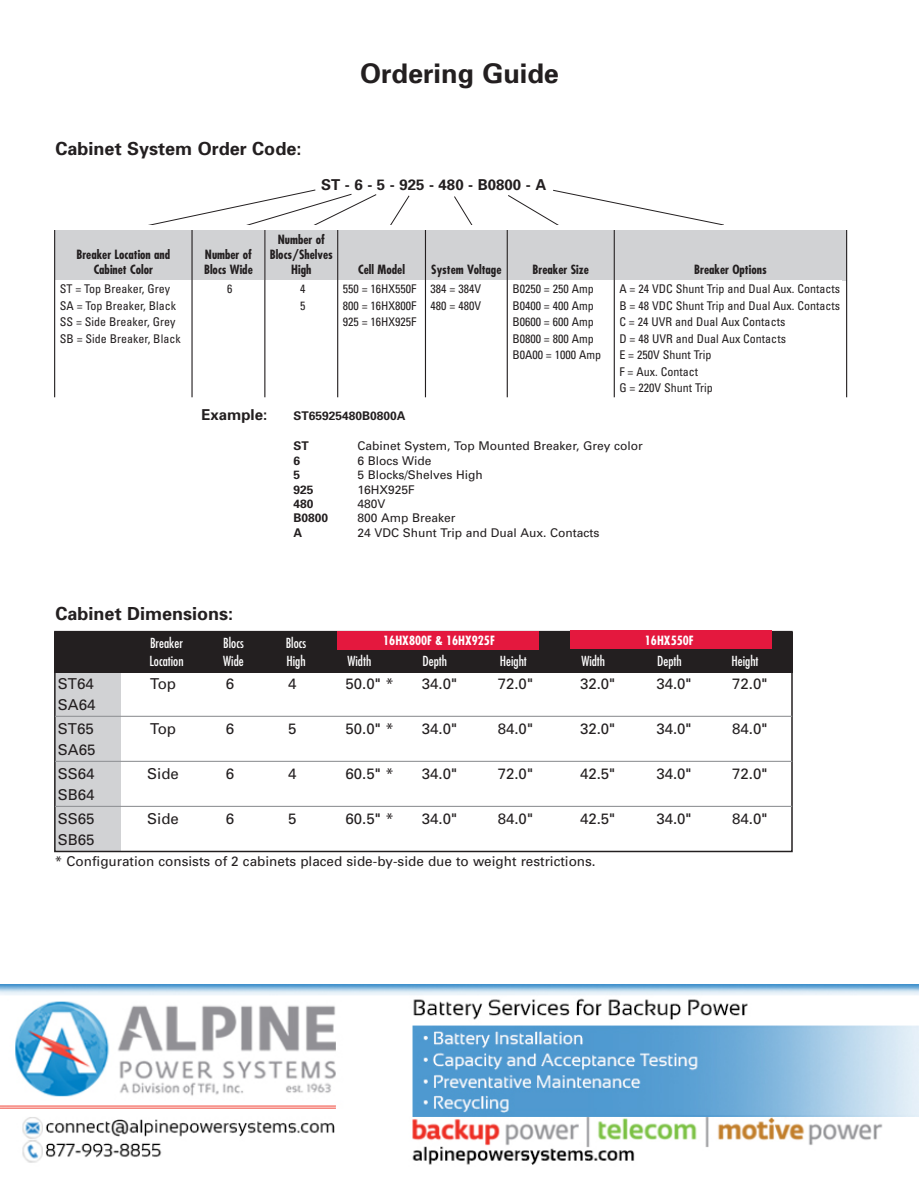
<style>
.page{position:relative;width:919px;height:1189px;background:#fff}
.page>*{position:absolute;margin:0;border:0;box-sizing:border-box;transform-origin:0 0}
.t1{font:700 27px "Univers";color:#231f20}
.t2{font:700 18px "Univers";color:#231f20}
.t3{font:15px/24px "Univers";color:#231f20}
.t4{font:700 15px "Univers";color:#231f20}
.t5{font:13.5px "Univers";color:#231f20}
.t6{font:condensed 13.5px "Futura";color:#fff}
.t7{font:700 condensed 12.3px/15px "Futura";color:#231f20;text-align:center}
.t8{font:700 condensed 12.3px "Futura";color:#fff}
.t9{font:condensed 12px/16.5px "Univers";color:#231f20}
.t10{font:12px "Univers";color:#231f20}
.t11{font:700 12px "Univers";color:#231f20}
</style>
<div class="page">
<div style="left:55px;top:663px;width:65px;height:188px;background:#d1d2d4"></div>
<div style="left:54px;top:630px;width:738px;height:222px;border:2px solid #231f20"></div>
<div style="left:54px;top:631px;width:738px;height:41px;background:#231f20"></div>
<div style="left:337px;top:630px;width:201px;height:19px;background:#e4183e"></div>
<div style="left:569px;top:630px;width:201px;height:19px;background:#e4183e"></div>
<hr style="left:55px;top:715px;width:736px;height:1px;background:#939598">
<hr style="left:55px;top:760px;width:736px;height:1px;background:#939598">
<hr style="left:55px;top:805px;width:736px;height:1px;background:#939598">
<div style="left:55px;top:227px;width:136px;height:53px;background:#d1d2d4"></div>
<div style="left:192px;top:227px;width:72px;height:53px;background:#d1d2d4"></div>
<div style="left:265px;top:227px;width:72px;height:53px;background:#d1d2d4"></div>
<div style="left:338px;top:227px;width:86px;height:53px;background:#d1d2d4"></div>
<div style="left:426px;top:227px;width:80px;height:53px;background:#d1d2d4"></div>
<div style="left:507px;top:227px;width:106px;height:53px;background:#d1d2d4"></div>
<div style="left:614px;top:227px;width:227px;height:53px;background:#d1d2d4"></div>
<hr style="left:54px;top:226px;width:1px;height:171px;background:#231f20">
<hr style="left:191px;top:226px;width:1px;height:171px;background:#231f20">
<hr style="left:264px;top:226px;width:1px;height:171px;background:#231f20">
<hr style="left:337px;top:226px;width:1px;height:171px;background:#231f20">
<hr style="left:424px;top:226px;width:2px;height:171px;background:#231f20">
<hr style="left:506px;top:226px;width:1px;height:171px;background:#231f20">
<hr style="left:613px;top:226px;width:1px;height:171px;background:#231f20">
<hr style="left:845px;top:226px;width:1px;height:171px;background:#231f20">
<svg style="left:128px;top:189px;width:249px;height:41px"></svg>
<svg style="left:387px;top:195px;width:23px;height:35px"></svg>
<svg style="left:454px;top:196px;width:19px;height:29px"></svg>
<svg style="left:508px;top:189px;width:216px;height:36px"></svg>
<hr style="left:50px;top:225px;width:822px;height:4px;background:#fff">
<img style="left:0;top:984px;width:918px;height:181px">
<h1 class="t1" style="left:360px;top:63px;width:200px">Ordering Guide</h1>
<h2 class="t2" style="left:56px;top:142px;width:247px">Cabinet System Order Code:</h2>
<p class="t4" style="left:321px;top:179px;width:226px">ST-6-5-925-480-B0800-A</p>
<p class="t7" style="left:76px;top:248px;width:95px">Breaker Location and<br>Cabinet Color</p>
<p class="t7" style="left:204px;top:248px;width:50px;text-align:left">Number of<br>Blocs Wide</p>
<p class="t7" style="left:269px;top:233px;width:65px">Number of<br>Blocs/Shelves<br>High</p>
<p class="t7" style="left:358px;top:263px;width:48px">Cell Model</p>
<p class="t7" style="left:431px;top:263px;width:72px">System Voltage</p>
<p class="t7" style="left:532px;top:263px;width:58px">Breaker Size</p>
<p class="t7" style="left:694px;top:263px;width:74px">Breaker Options</p>
<p class="t9" style="left:60px;top:282px;width:112px">ST = Top Breaker, Grey</p>
<p class="t9" style="left:227px;top:282px;width:7px">6</p>
<p class="t9" style="left:300px;top:282px;width:7px">4</p>
<p class="t9" style="left:342px;top:282px;width:140px">550 = 16HX550F 384 = 384V</p>
<p class="t9" style="left:512px;top:282px;width:83px">B0250 = 250 Amp</p>
<p class="t9" style="left:619px;top:282px;width:222px">A = 24 VDC Shunt Trip and Dual Aux. Contacts</p>
<p class="t9" style="left:60px;top:298px;width:118px">SA = Top Breaker, Black</p>
<p class="t9" style="left:300px;top:298px;width:7px">5</p>
<p class="t9" style="left:342px;top:298px;width:140px">800 = 16HX800F 480 = 480V</p>
<p class="t9" style="left:512px;top:298px;width:83px">B0400 = 400 Amp</p>
<p class="t9" style="left:619px;top:298px;width:222px">B = 48 VDC Shunt Trip and Dual Aux. Contacts</p>
<p class="t9" style="left:60px;top:315px;width:117px">SS = Side Breaker, Grey</p>
<p class="t9" style="left:342px;top:315px;width:75px">925 = 16HX925F</p>
<p class="t9" style="left:512px;top:315px;width:83px">B0600 = 600 Amp</p>
<p class="t9" style="left:619px;top:315px;width:167px">C = 24 UVR and Dual Aux Contacts</p>
<p class="t9" style="left:60px;top:331px;width:122px">SB = Side Breaker, Black</p>
<p class="t9" style="left:512px;top:331px;width:83px">B0800 = 800 Amp</p>
<p class="t9" style="left:619px;top:331px;width:168px">D = 48 UVR and Dual Aux Contacts</p>
<p class="t9" style="left:512px;top:348px;width:90px">B0A00 = 1000 Amp</p>
<p class="t9" style="left:619px;top:348px;width:95px">E = 250V Shunt Trip<br>F = Aux. Contact<br>G = 220V Shunt Trip</p>
<p class="t4" style="left:201px;top:409px;width:67px">Example:</p>
<p class="t11" style="left:293px;top:411px;width:114px">ST65925480B0800A</p>
<p class="t11" style="left:293px;top:441px;width:17px">ST</p>
<p class="t10" style="left:357px;top:441px;width:287px">Cabinet System, Top Mounted Breaker, Grey color</p>
<p class="t11" style="left:293px;top:456px;width:8px">6</p>
<p class="t10" style="left:357px;top:456px;width:76px">6 Blocs Wide</p>
<p class="t11" style="left:293px;top:470px;width:8px">5</p>
<p class="t10" style="left:357px;top:470px;width:127px">5 Blocks/Shelves High</p>
<p class="t11" style="left:293px;top:485px;width:22px">925</p>
<p class="t10" style="left:357px;top:485px;width:59px">16HX925F</p>
<p class="t11" style="left:293px;top:499px;width:22px">480</p>
<p class="t10" style="left:357px;top:499px;width:30px">480V</p>
<p class="t11" style="left:293px;top:513px;width:36px">B0800</p>
<p class="t10" style="left:357px;top:513px;width:100px">800 Amp Breaker</p>
<p class="t11" style="left:293px;top:528px;width:10px">A</p>
<p class="t10" style="left:357px;top:528px;width:243px">24 VDC Shunt Trip and Dual Aux. Contacts</p>
<h2 class="t2" style="left:56px;top:606px;width:179px">Cabinet Dimensions:</h2>
<p class="t6" style="left:150px;top:636px;width:35px">Breaker</p>
<p class="t6" style="left:223px;top:636px;width:22px">Blocs</p>
<p class="t6" style="left:285px;top:636px;width:22px">Blocs</p>
<p class="t8" style="left:383px;top:635px;width:113px">16HX800F &amp; 16HX925F</p>
<p class="t8" style="left:644px;top:635px;width:50px">16HX550F</p>
<p class="t6" style="left:149px;top:654px;width:36px">Location</p>
<p class="t6" style="left:223px;top:654px;width:22px">Wide</p>
<p class="t6" style="left:286px;top:654px;width:21px">High</p>
<p class="t6" style="left:347px;top:654px;width:25px">Width</p>
<p class="t6" style="left:422px;top:654px;width:26px">Depth</p>
<p class="t6" style="left:499px;top:654px;width:29px">Height</p>
<p class="t6" style="left:581px;top:654px;width:25px">Width</p>
<p class="t6" style="left:657px;top:654px;width:26px">Depth</p>
<p class="t6" style="left:731px;top:654px;width:29px">Height</p>
<p class="t3" style="left:58px;top:672px;width:37px">ST64</p>
<p class="t3" style="left:150px;top:672px;width:27px">Top</p>
<p class="t3" style="left:226px;top:672px;width:10px">6</p>
<p class="t3" style="left:288px;top:672px;width:10px">4</p>
<p class="t3" style="left:345px;top:672px;width:50px">50.0" *</p>
<p class="t3" style="left:422px;top:672px;width:37px">34.0"</p>
<p class="t3" style="left:497px;top:672px;width:37px">72.0"</p>
<p class="t3" style="left:579px;top:672px;width:37px">32.0"</p>
<p class="t3" style="left:656px;top:672px;width:37px">34.0"</p>
<p class="t3" style="left:732px;top:672px;width:37px">72.0"</p>
<p class="t3" style="left:58px;top:693px;width:39px">SA64<br>ST65</p>
<p class="t3" style="left:150px;top:717px;width:27px">Top</p>
<p class="t3" style="left:226px;top:717px;width:10px">6</p>
<p class="t3" style="left:288px;top:717px;width:10px">5</p>
<p class="t3" style="left:345px;top:717px;width:50px">50.0" *</p>
<p class="t3" style="left:422px;top:717px;width:37px">34.0"</p>
<p class="t3" style="left:497px;top:717px;width:37px">84.0"</p>
<p class="t3" style="left:579px;top:717px;width:37px">32.0"</p>
<p class="t3" style="left:656px;top:717px;width:37px">34.0"</p>
<p class="t3" style="left:732px;top:717px;width:37px">84.0"</p>
<p class="t3" style="left:58px;top:738px;width:39px">SA65<br>SS64</p>
<p class="t3" style="left:58px;top:783px;width:38px">SB64<br>SS65</p>
<p class="t3" style="left:147px;top:762px;width:33px">Side</p>
<p class="t3" style="left:226px;top:762px;width:10px">6</p>
<p class="t3" style="left:288px;top:762px;width:10px">4</p>
<p class="t3" style="left:345px;top:762px;width:50px">60.5" *</p>
<p class="t3" style="left:422px;top:762px;width:37px">34.0"</p>
<p class="t3" style="left:497px;top:762px;width:37px">72.0"</p>
<p class="t3" style="left:579px;top:762px;width:37px">42.5"</p>
<p class="t3" style="left:656px;top:762px;width:37px">34.0"</p>
<p class="t3" style="left:732px;top:762px;width:37px">72.0"</p>
<p class="t3" style="left:147px;top:807px;width:33px">Side</p>
<p class="t3" style="left:226px;top:807px;width:10px">6</p>
<p class="t3" style="left:288px;top:807px;width:10px">5</p>
<p class="t3" style="left:345px;top:807px;width:50px">60.5" *</p>
<p class="t3" style="left:422px;top:807px;width:37px">34.0"</p>
<p class="t3" style="left:497px;top:807px;width:37px">84.0"</p>
<p class="t3" style="left:579px;top:807px;width:37px">42.5"</p>
<p class="t3" style="left:656px;top:807px;width:37px">34.0"</p>
<p class="t3" style="left:732px;top:807px;width:37px">84.0"</p>
<p class="t3" style="left:58px;top:828px;width:38px">SB65</p>
<p class="t5" style="left:55px;top:855px;width:542px">* Configuration consists of 2 cabinets placed side-by-side due to weight restrictions.</p>
</div>
